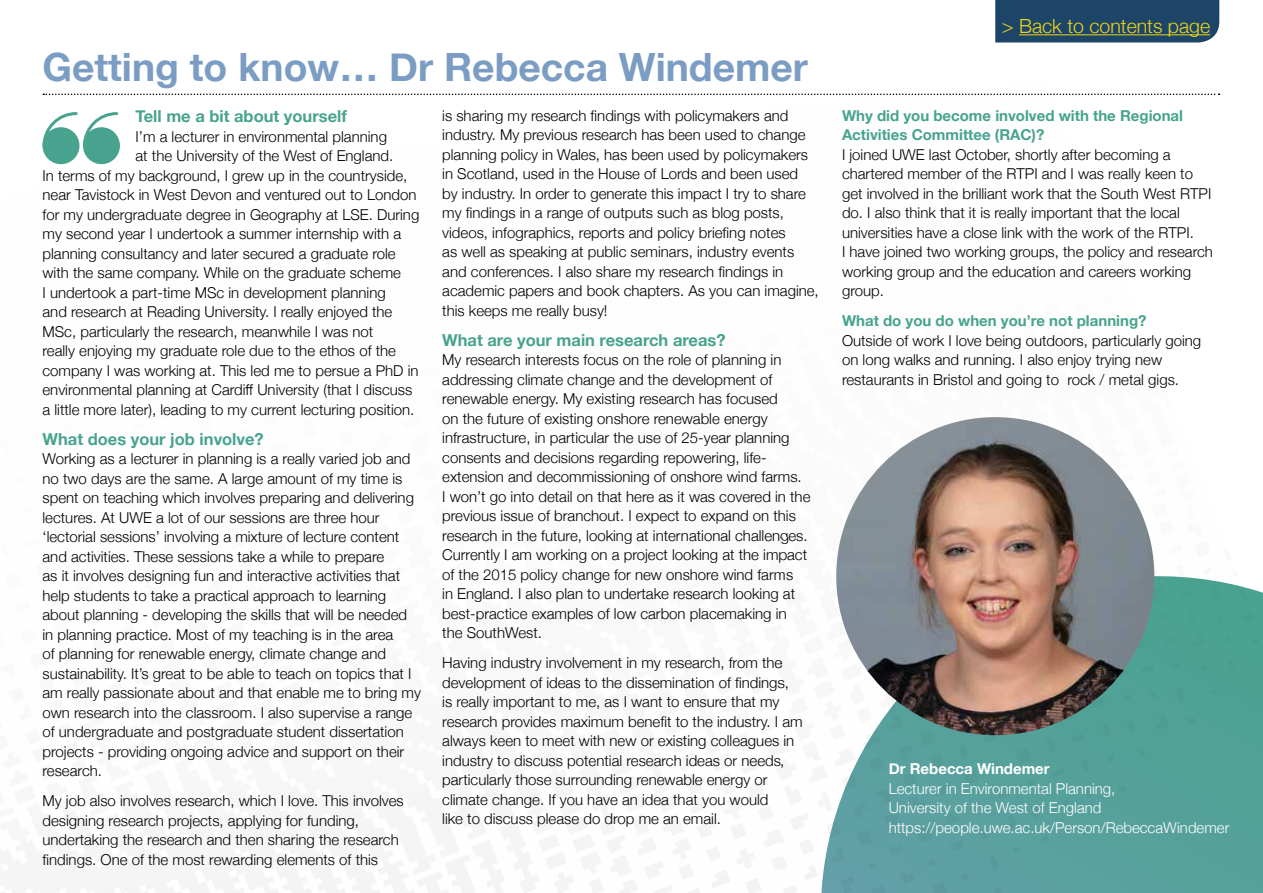
<style>
.page{position:relative;width:1263px;height:893px;background:#fff}
.page>*{position:absolute;margin:0;border:0;box-sizing:border-box;transform-origin:0 0}
.t1{font:700 39px "Helvetica Neue";color:#7b9dc3}
.t2{font:300 19.5px "Helvetica Neue";color:#edd51c}
.t3{font:700 16.5px "Helvetica Neue";color:#47a38e}
.t4{font:300 15px/19.5px "Helvetica Neue";color:#000}
.t5{font:300 15px/19.5px "Helvetica Neue";color:#fff}
.t6{font:700 15px/19.5px "Helvetica Neue";color:#47a38e}
.t7{font:700 15px "Helvetica Neue";color:#fff}
</style>
<div class="page">
<img style="left:42px;top:0;width:1179px;height:893px">
<svg style="left:43px;top:94px;width:1176px;height:1px"></svg>
<div style="left:995px;top:0;width:224px;height:43px;background:#1d4567"></div>
<hr style="left:1019px;top:34px;width:191px;height:1px;background:#edd51c">
<svg style="left:781px;top:537px;width:482px;height:356px"></svg>
<img style="left:836px;top:417px;width:318px;height:318px;border-radius:159px">
<div style="left:43px;top:127px;width:36px;height:37px;background:#47a38e;border-radius:50%"></div>
<svg style="left:42px;top:111px;width:78px;height:38px"></svg>
<div style="left:83px;top:127px;width:37px;height:37px;background:#47a38e;border-radius:50%"></div>
<h1 class="t1" style="left:43px;top:36px;width:767px">Getting to know… Dr Rebecca Windemer</h1>
<p class="t3" style="left:136px;top:104px;width:213px">Tell me a bit about yourself</p>
<p class="t4" style="left:136px;top:126px;width:253px">I’m a lecturer in environmental planning</p>
<p class="t4" style="left:136px;top:145px;width:259px">at the University of the West of England.</p>
<p class="t4" style="left:43px;top:165px;width:366px">In terms of my background, I grew up in the countryside,</p>
<p class="t4" style="left:43px;top:184px;width:375px">near Tavistock in West Devon and ventured out to London</p>
<p class="t4" style="left:43px;top:204px;width:378px">for my undergraduate degree in Geography at LSE. During</p>
<p class="t4" style="left:43px;top:223px;width:360px">my second year I undertook a summer internship with a</p>
<p class="t4" style="left:43px;top:243px;width:355px">planning consultancy and later secured a graduate role</p>
<p class="t4" style="left:43px;top:262px;width:360px">with the same company. While on the graduate scheme</p>
<p class="t4" style="left:43px;top:282px;width:345px">I undertook a part-time MSc in development planning</p>
<p class="t4" style="left:43px;top:301px;width:351px">and research at Reading University. I really enjoyed the</p>
<p class="t4" style="left:43px;top:321px;width:332px">MSc, particularly the research, meanwhile I was not</p>
<p class="t4" style="left:43px;top:340px;width:355px">really enjoying my graduate role due to the ethos of the</p>
<p class="t4" style="left:43px;top:360px;width:377px">company I was working at. This led me to persue a PhD in</p>
<p class="t4" style="left:43px;top:379px;width:371px">environmental planning at Cardiff University (that I discuss</p>
<p class="t4" style="left:43px;top:399px;width:373px">a little more later), leading to my current lecturing position.</p>
<p class="t3" style="left:43px;top:426px;width:223px">What does your job involve?</p>
<p class="t4" style="left:43px;top:448px;width:380px">Working as a lecturer in planning is a really varied job and no two days are the same. A large amount of my time is spent on teaching which involves preparing and delivering lectures. At UWE a lot of our sessions are three hour ‘lectorial sessions’ involving a mixture of lecture content and activities. These sessions take a while to prepare<br>as it involves designing fun and interactive activities that help students to take a practical approach to learning about planning - developing the skills that will be needed in planning practice. Most of my teaching is in the area<br>of planning for renewable energy, climate change and sustainability. It’s great to be able to teach on topics that I am really passionate about and that enable me to bring my own research into the classroom. I also supervise a range of undergraduate and postgraduate student dissertation projects - providing ongoing advice and support on their research.</p>
<p class="t4" style="left:43px;top:790px;width:363px">My job also involves research, which I love. This involves designing research projects, applying for funding, undertaking the research and then sharing the research findings. One of the most rewarding elements of this</p>
<p class="t4" style="left:442px;top:105px;width:378px">is sharing my research findings with policymakers and industry. My previous research has been used to change planning policy in Wales, has been used by policymakers in Scotland, used in the House of Lords and been used<br>by industry. In order to generate this impact I try to share my findings in a range of outputs such as blog posts, videos, infographics, reports and policy briefing notes<br>as well as speaking at public seminars, industry events and conferences. I also share my research findings in academic papers and book chapters. As you can imagine, this keeps me really busy!</p>
<p class="t3" style="left:442px;top:327px;width:285px">What are your main research areas?</p>
<p class="t4" style="left:442px;top:349px;width:370px">My research interests focus on the role of planning in addressing climate change and the development of renewable energy. My existing research has focused<br>on the future of existing onshore renewable energy infrastructure, in particular the use of 25-year planning consents and decisions regarding repowering, life&shy;extension and decommissioning of onshore wind farms.<br>I won’t go into detail on that here as it was covered in the previous issue of branchout. I expect to expand on this research in the future, looking at international challenges.<br>Currently I am working on a project looking at the impact of the 2015 policy change for new onshore wind farms<br>in England. I also plan to undertake research looking at best-practice examples of low carbon placemaking in the SouthWest.</p>
<p class="t4" style="left:442px;top:652px;width:362px">Having industry involvement in my research, from the development of ideas to the dissemination of findings, is really important to me, as I want to ensure that my research provides maximum benefit to the industry. I am always keen to meet with new or existing colleagues in industry to discuss potential research ideas or needs, particularly those surrounding renewable energy or climate change. If you have an idea that you would<br>like to discuss please do drop me an email.</p>
<h2 class="t2" style="left:1002px;top:10px;width:210px">&gt; Back to contents page</h2>
<p class="t6" style="left:842px;top:106px;width:343px">Why did you become involved with the Regional<br>Activities Committee (RAC)?</p>
<p class="t4" style="left:842px;top:144px;width:372px">I joined UWE last October, shortly after becoming a chartered member of the RTPI and I was really keen to get involved in the brilliant work that the South West RTPI do. I also think that it is really important that the local universities have a close link with the work of the RTPI.<br>I have joined two working groups, the policy and research working group and the education and careers working group.</p>
<p class="t6" style="left:842px;top:312px;width:306px">What do you do when you’re not planning?</p>
<p class="t4" style="left:842px;top:330px;width:361px">Outside of work I love being outdoors, particularly going on long walks and running. I also enjoy trying new restaurants in Bristol and going to rock / metal gigs.</p>
<p class="t7" style="left:889px;top:757px;width:163px">Dr Rebecca Windemer</p>
<p class="t5" style="left:889px;top:778px;width:342px">Lecturer in Environmental Planning,<br>University of the West of England https://people.uwe.ac.uk/Person/RebeccaWindemer</p>
</div>
